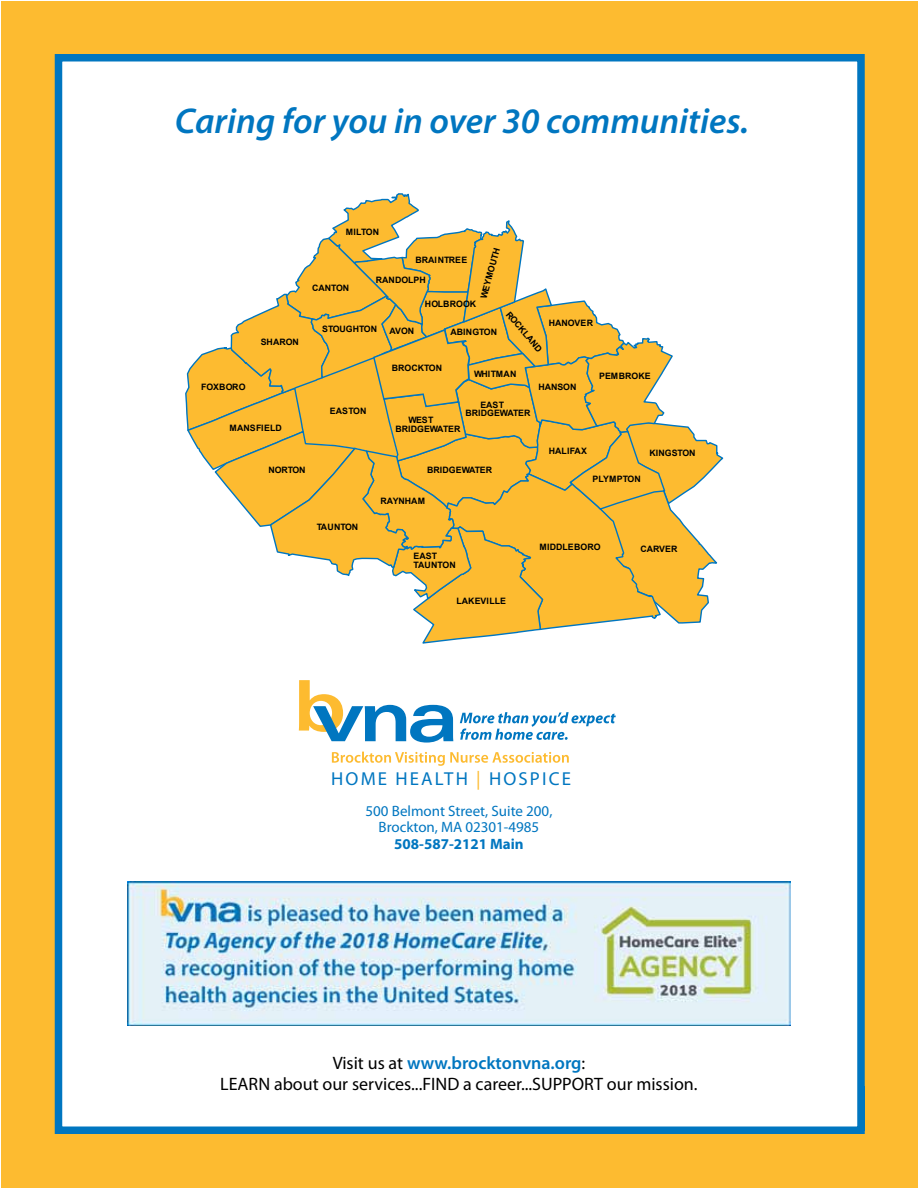
<style>
.page{position:relative;width:918px;height:1188px;background:#fff}
.page>*{position:absolute;margin:0;border:0;box-sizing:border-box;transform-origin:0 0}
.t1{font:italic 600 36px "Myriad Pro";color:#0076c0}
.t2{font:18.75px "Myriad Pro";letter-spacing:.115em;color:#0076c0}
.t3{font:18px/21.6px "Myriad Pro";color:#000;text-align:center}
.t4{font:15px/16.5px "Myriad Pro";color:#0076c0;text-align:center}
.t5{font:700 15px "Myriad Pro";color:#0076c0}
.t6{font:700 8.85px/8.9px "Arial";color:#000}
.s1{color:#fdbb30}
.s2{font-weight:600;color:#0076c0}
</style>
<div class="page">
<div style="left:1px;top:1px;width:917px;height:1187px;background:#fdbb30"></div>
<div style="left:55px;top:54px;width:810px;height:1080px;background:#fff;border:8px solid #0076c0"></div>
<svg style="left:332px;top:752px;width:237px;height:14px"></svg>
<svg style="left:299px;top:680px;width:154px;height:63px"></svg>
<svg style="left:460px;top:712px;width:156px;height:28px"></svg>
<svg style="left:185px;top:193px;width:539px;height:451px"></svg>
<img style="left:128px;top:881px;width:662px;height:144px">
<h1 class="t1" style="left:175px;top:98px;width:575px">Caring for you in over 30 communities.</h1>
<p class="t6" style="left:346px;top:228px;width:35px">MILTON</p>
<p class="t6" style="left:261px;top:338px;width:40px">SHARON</p>
<p class="t6" style="left:201px;top:382px;width:46px">FOXBORO</p>
<p class="t6" style="left:229px;top:424px;width:54px">MANSFIELD</p>
<p class="t6" style="left:312px;top:284px;width:39px">CANTON</p>
<p class="t6" style="left:480px;top:297px;width:53px;rotate:-75deg">WEYMOUTH</p>
<p class="t6" style="left:416px;top:255px;width:53px">BRAINTREE</p>
<p class="t6" style="left:376px;top:276px;width:51px">RANDOLPH</p>
<p class="t6" style="left:425px;top:299px;width:53px">HOLBROOK</p>
<p class="t6" style="left:322px;top:324px;width:57px">STOUGHTON</p>
<p class="t6" style="left:330px;top:406px;width:38px">EASTON</p>
<p class="t6" style="left:389px;top:327px;width:26px">AVON</p>
<p class="t6" style="left:392px;top:364px;width:52px">BROCKTON</p>
<p class="t6" style="left:450px;top:328px;width:48px">ABINGTON</p>
<p class="t6" style="left:511px;top:310px;width:52px;rotate:50deg">ROCKLAND</p>
<p class="t6" style="left:549px;top:318px;width:46px">HANOVER</p>
<p class="t6" style="left:474px;top:369px;width:44px">WHITMAN</p>
<p class="t6" style="left:538px;top:382px;width:40px">HANSON</p>
<p class="t6" style="left:599px;top:371px;width:53px">PEMBROKE</p>
<p class="t6" style="left:465px;top:401px;width:67px;line-height:8.1px;text-indent:15px">EAST<br>BRIDGEWATER</p>
<p class="t6" style="left:395px;top:415px;width:67px;text-indent:13px">WEST<br>BRIDGEWATER</p>
<p class="t6" style="left:549px;top:447px;width:40px">HALIFAX</p>
<p class="t6" style="left:649px;top:448px;width:48px">KINGSTON</p>
<p class="t6" style="left:268px;top:466px;width:39px">NORTON</p>
<p class="t6" style="left:317px;top:523px;width:43px">TAUNTON</p>
<p class="t6" style="left:427px;top:466px;width:67px">BRIDGEWATER</p>
<p class="t6" style="left:381px;top:497px;width:46px">RAYNHAM</p>
<p class="t6" style="left:414px;top:552px;width:44px">EAST<br>TAUNTON</p>
<p class="t6" style="left:456px;top:596px;width:51px">LAKEVILLE</p>
<p class="t6" style="left:593px;top:474px;width:50px">PLYMPTON</p>
<p class="t6" style="left:540px;top:542px;width:63px">MIDDLEBORO</p>
<p class="t6" style="left:640px;top:544px;width:39px">CARVER</p>
<h2 class="t2" style="left:331px;top:768px;width:241px">HOME HEALTH <span class="s1">|</span> HOSPICE</h2>
<h3 class="t4" style="left:366px;top:802px;width:188px">500 Belmont Street, Suite 200,<br>Brockton, MA 02301-4985</h3>
<h3 class="t5" style="left:394px;top:834px;width:131px">508-587-2121 Main</h3>
<h3 class="t3" style="left:220px;top:1052px;width:479px">Visit us at <span class="s2">www.brocktonvna.org</span>:<br>LEARN about our services...FIND a career...SUPPORT our mission.</h3>
</div>
